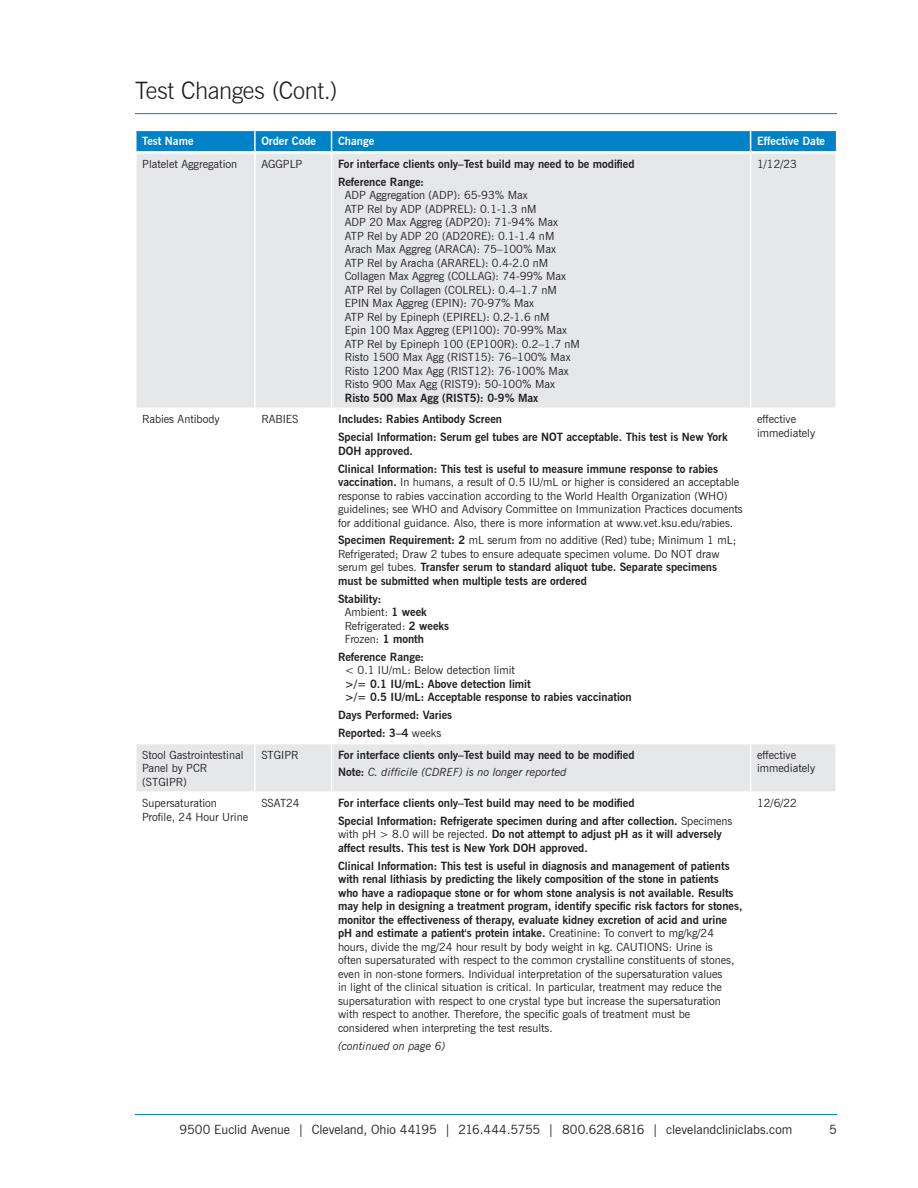
<style>
.page{position:relative;width:918px;height:1188px;background:#fff}
.page>*{position:absolute;margin:0;border:0;box-sizing:border-box;transform-origin:0 0}
.t1{font:300 24px "News Gothic BT";letter-spacing:-.015em;color:#231f20}
.t2{font:12.75px "News Gothic BT";letter-spacing:-.005em;color:#231f20}
.t3{font:11.25px/13.5px "News Gothic BT";color:#231f20}
.t4{font:700 11.25px/17.9px "News Gothic BT";color:#231f20}
.t5{font:700 11.25px "News Gothic BT";color:#fff}
.t6{font:italic 11.25px "News Gothic BT";color:#231f20}
.s1{font-weight:700}
.s2{font-weight:400}
.s3{font-weight:400;font-style:italic}
</style>
<div class="page">
<hr style="left:135px;top:1114px;width:702px;height:1px;background:#0082c8">
<hr style="left:135px;top:113px;width:702px;height:1px;background:#0082c8">
<svg style="left:136px;top:130px;width:701px;height:21px;background:#0f89cb"></svg>
<svg style="left:136px;top:154px;width:700px;height:637px"></svg>
<hr style="left:254px;top:154px;width:2px;height:254px;background:#fff">
<hr style="left:331px;top:154px;width:1px;height:254px;background:#fff">
<hr style="left:750px;top:154px;width:1px;height:254px;background:#fff">
<hr style="left:135px;top:408px;width:120px;height:1px;background:#fff">
<hr style="left:255px;top:408px;width:77px;height:1px;background:#fff">
<hr style="left:254px;top:409px;width:2px;height:334px;background:#fff">
<hr style="left:332px;top:408px;width:419px;height:1px;background:#fff">
<hr style="left:331px;top:409px;width:1px;height:334px;background:#fff">
<hr style="left:751px;top:408px;width:86px;height:1px;background:#fff">
<hr style="left:750px;top:409px;width:1px;height:334px;background:#fff">
<hr style="left:135px;top:743px;width:120px;height:1px;background:#fff">
<hr style="left:255px;top:743px;width:77px;height:1px;background:#fff">
<hr style="left:254px;top:744px;width:2px;height:47px;background:#fff">
<hr style="left:332px;top:743px;width:419px;height:1px;background:#fff">
<hr style="left:331px;top:744px;width:1px;height:47px;background:#fff">
<hr style="left:751px;top:743px;width:86px;height:1px;background:#fff">
<hr style="left:750px;top:744px;width:1px;height:47px;background:#fff">
<h1 class="t1" style="left:135px;top:76px;width:204px">Test Changes (Cont.)</h1>
<p class="t5" style="left:142px;top:135px;width:53px">Test Name</p>
<p class="t5" style="left:261px;top:135px;width:56px">Order Code</p>
<p class="t5" style="left:338px;top:135px;width:38px">Change</p>
<p class="t5" style="left:757px;top:135px;width:70px">Effective Date</p>
<p class="t3" style="left:142px;top:157px;width:96px">Platelet Aggregation</p>
<p class="t3" style="left:261px;top:157px;width:43px">AGGPLP</p>
<p class="t4" style="left:338px;top:155px;width:298px">For interface clients only–Test build may need to be modified<br>Reference Range:</p>
<p class="t3" style="left:345px;top:189px;width:237px">ADP Aggregation (ADP): 65-93% Max<br>ATP Rel by ADP (ADPREL): 0.1-1.3 nM<br>ADP 20 Max Aggreg (ADP20): 71-94% Max<br>ATP Rel by ADP 20 (AD20RE): 0.1-1.4 nM Arach Max Aggreg (ARACA): 75–100% Max<br>ATP Rel by Aracha (ARAREL): 0.4-2.0 nM Collagen Max Aggreg (COLLAG): 74-99% Max ATP Rel by Collagen (COLREL): 0.4–1.7 nM EPIN Max Aggreg (EPIN): 70-97% Max<br>ATP Rel by Epineph (EPIREL): 0.2-1.6 nM<br>Epin 100 Max Aggreg (EPI100): 70-99% Max ATP Rel by Epineph 100 (EP100R): 0.2–1.7 nM Risto 1500 Max Agg (RIST15): 76–100% Max Risto 1200 Max Agg (RIST12): 76-100% Max Risto 900 Max Agg (RIST9): 50-100% Max</p>
<p class="t4" style="left:345px;top:389px;width:195px">Risto 500 Max Agg (RIST5): 0-9% Max</p>
<p class="t3" style="left:757px;top:157px;width:41px">1/12/23</p>
<p class="t3" style="left:142px;top:413px;width:79px">Rabies Antibody</p>
<p class="t3" style="left:261px;top:413px;width:39px">RABIES</p>
<p class="t4" style="left:338px;top:410px;width:391px">Includes: Rabies Antibody Screen<br>Special Information: Serum gel tubes are NOT acceptable. This test is New York</p>
<p class="t4" style="left:338px;top:442px;width:382px">DOH approved.<br>Clinical Information: This test is useful to measure immune response to rabies</p>
<p class="t3" style="left:338px;top:475px;width:406px"><span class="s1">vaccination.</span> In humans, a result of 0.5 IU/mL or higher is considered an acceptable response to rabies vaccination according to the World Health Organization (WHO) guidelines; see WHO and Advisory Committee on Immunization Practices documents for additional guidance. Also, there is more information at www.vet.ksu.edu/rabies.</p>
<p class="t3" style="left:338px;top:534px;width:400px"><span class="s1">Specimen Requirement: 2</span> mL serum from no additive (Red) tube; Minimum 1 mL; Refrigerated; Draw 2 tubes to ensure adequate specimen volume. Do NOT draw serum gel tubes. <span class="s1">Transfer serum to standard aliquot tube. Separate specimens must be submitted when multiple tests are ordered</span></p>
<p class="t3" style="left:345px;top:592px;width:106px;text-indent:-7px"><span class="s1">Stability:<br></span>Ambient: <span class="s1">1 week<br></span>Refrigerated: <span class="s1">2 weeks<br></span>Frozen: <span class="s1">1 month</span></p>
<p class="t4" style="left:338px;top:648px;width:88px">Reference Range:</p>
<p class="t3" style="left:345px;top:664px;width:172px">&lt; 0.1 IU/mL: Below detection limit</p>
<p class="t4" style="left:345px;top:677px;width:288px;line-height:13.5px">&gt;/= 0.1 IU/mL: Above detection limit<br>&gt;/= 0.5 IU/mL: Acceptable response to rabies vaccination</p>
<p class="t4" style="left:338px;top:706px;width:116px">Days Performed: Varies<br>Reported: 3–4 <span class="s2">weeks</span></p>
<p class="t3" style="left:757px;top:413px;width:60px">effective immediately</p>
<p class="t3" style="left:142px;top:748px;width:103px">Stool Gastrointestinal<br>Panel by PCR (STGIPR)</p>
<p class="t3" style="left:261px;top:748px;width:39px">STGIPR</p>
<p class="t4" style="left:338px;top:746px;width:298px">For interface clients only–Test build may need to be modified<br>Note: <span class="s3">C. difficile (CDREF) is no longer reported</span></p>
<p class="t3" style="left:757px;top:748px;width:60px">effective immediately</p>
<p class="t3" style="left:142px;top:796px;width:107px">Supersaturation<br>Profile, 24 Hour Urine</p>
<p class="t3" style="left:261px;top:796px;width:40px">SSAT24</p>
<p class="t4" style="left:338px;top:794px;width:396px">For interface clients only–Test build may need to be modified<br>Special Information: Refrigerate specimen during and after collection. <span class="s2">Specimens</span></p>
<p class="t4" style="left:338px;top:828px;width:385px;line-height:13.5px"><span class="s2">with pH &gt; 8.0 will be rejected.</span> Do not attempt to adjust pH as it will adversely affect results. This test is New York DOH approved.</p>
<p class="t3" style="left:338px;top:859px;width:406px"><span class="s1">Clinical Information: This test is useful in diagnosis and management of patients with renal lithiasis by predicting the likely composition of the stone in patients<br>who have a radiopaque stone or for whom stone analysis is not available. Results may help in designing a treatment program, identify specific risk factors for stones, monitor the effectiveness of therapy, evaluate kidney excretion of acid and urine pH and estimate a patient's protein intake.</span> Creatinine: To convert to mg/kg/24 hours, divide the mg/24 hour result by body weight in kg. CAUTIONS: Urine is<br>often supersaturated with respect to the common crystalline constituents of stones, even in non-stone formers. Individual interpretation of the supersaturation values<br>in light of the clinical situation is critical. In particular, treatment may reduce the supersaturation with respect to one crystal type but increase the supersaturation with respect to another. Therefore, the specific goals of treatment must be considered when interpreting the test results.</p>
<p class="t6" style="left:338px;top:1039px;width:109px">(continued on page 6)</p>
<p class="t3" style="left:757px;top:796px;width:41px">12/6/22</p>
<p class="t2" style="left:180px;top:1122px;width:614px">9500 Euclid Avenue | Cleveland, Ohio 44195 | 216.444.5755 | 800.628.6816 | clevelandcliniclabs.com</p>
<p class="t2" style="left:829px;top:1122px;width:9px">5</p>
</div>
